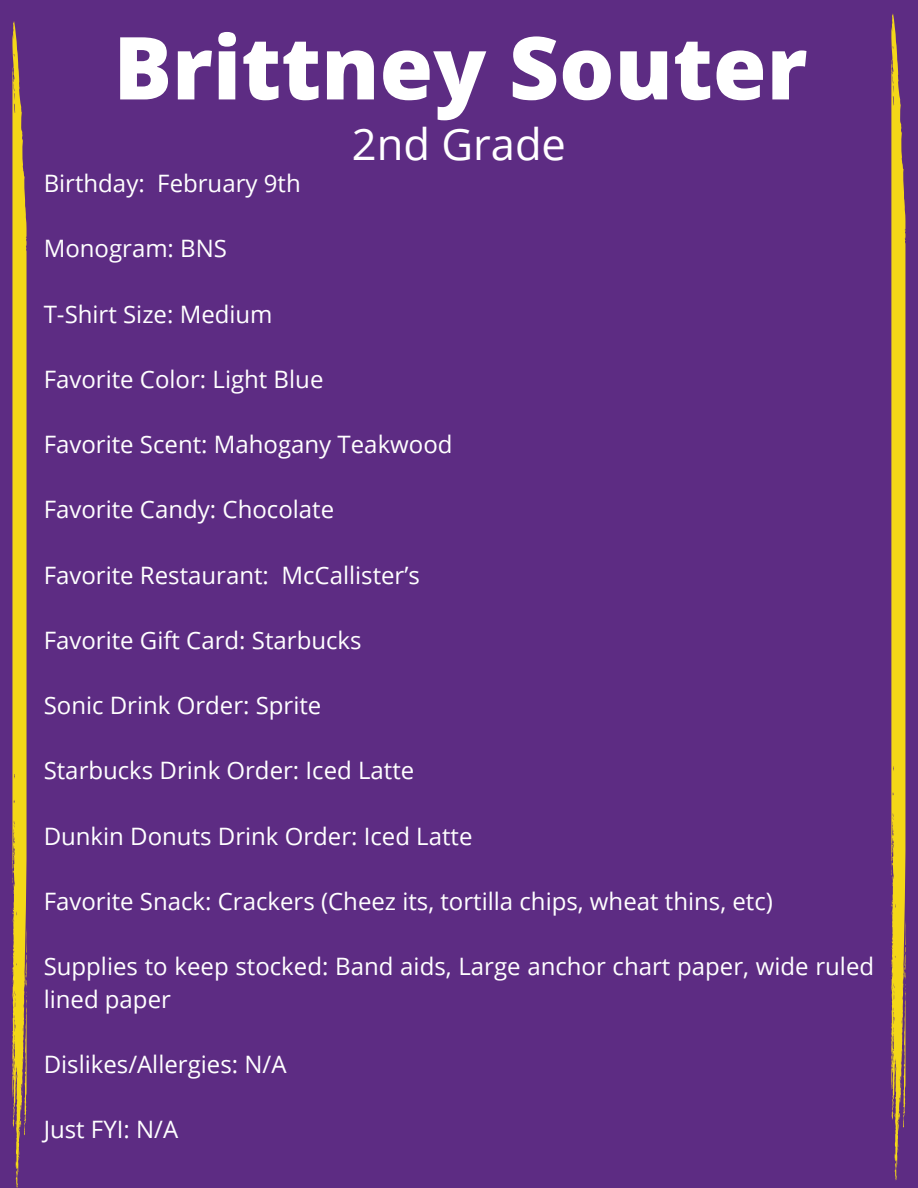
<style>
.page{position:relative;width:918px;height:1188px;background:#5d2c83}
.page>*{position:absolute;margin:0;border:0;box-sizing:border-box;transform-origin:0 0}
.t1{font:800 87px "Open Sans";color:#fff}
.t2{font:43.5px "Open Sans";color:#fff}
.t3{font:24px/32.7px "Open Sans";color:#fff}
</style>
<div class="page">
<svg style="left:12px;top:21px;width:15px;height:1167px;background:#d2b12f"></svg>
<svg style="left:891px;top:14px;width:15px;height:1166px;background:#d2b12f"></svg>
<p class="t1" style="left:113px;top:7px;width:695px">Brittney Souter</p>
<h1 class="t2" style="left:352px;top:113px;width:216px">2nd Grade</h1>
<h2 class="t3" style="left:44px;top:166px;width:259px">Birthday: February 9th</h2>
<p class="t3" style="left:44px;top:232px;width:185px">Monogram: BNS</p>
<p class="t3" style="left:44px;top:297px;width:230px">T-Shirt Size: Medium</p>
<p class="t3" style="left:44px;top:362px;width:281px">Favorite Color: Light Blue</p>
<p class="t3" style="left:44px;top:427px;width:410px">Favorite Scent: Mahogany Teakwood</p>
<p class="t3" style="left:44px;top:493px;width:292px">Favorite Candy: Chocolate</p>
<p class="t3" style="left:44px;top:558px;width:378px">Favorite Restaurant: McCallister’s</p>
<p class="t3" style="left:44px;top:623px;width:319px">Favorite Gift Card: Starbucks</p>
<p class="t3" style="left:44px;top:688px;width:279px">Sonic Drink Order: Sprite</p>
<p class="t3" style="left:44px;top:754px;width:372px">Starbucks Drink Order: Iced Latte</p>
<p class="t3" style="left:44px;top:819px;width:430px">Dunkin Donuts Drink Order: Iced Latte</p>
<p class="t3" style="left:44px;top:884px;width:731px">Favorite Snack: Crackers (Cheez its, tortilla chips, wheat thins, etc)</p>
<p class="t3" style="left:44px;top:949px;width:832px">Supplies to keep stocked: Band aids, Large anchor chart paper, wide ruled lined paper</p>
<p class="t3" style="left:44px;top:1047px;width:244px">Dislikes/Allergies: N/A</p>
<p class="t3" style="left:44px;top:1113px;width:136px">Just FYI: N/A</p>
</div>
